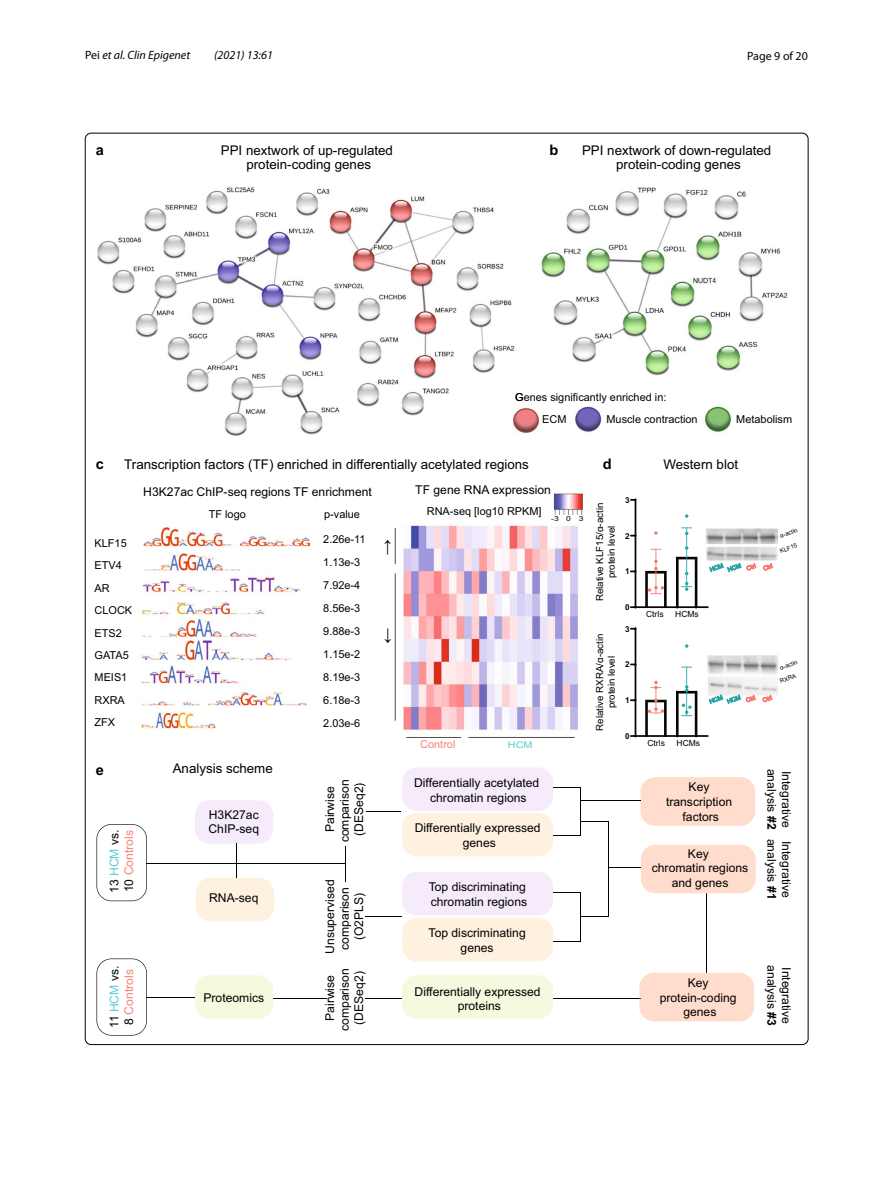
<style>
.page{position:relative;width:893px;height:1187px;background:#fff}
.page>*{position:absolute;margin:0;border:0;box-sizing:border-box;transform-origin:0 0}
.t1{font:16.95px "Arial MT4";color:#000}
.t2{font:14.55px "Arial Bold MT2";color:#000}
.t3{font:14.55px "Arial Bold MT3";color:#000}
.t4{font:13.35px/14.5px "Arial MT4";color:#000;text-align:center}
.t5{font:13.35px "Arial MT5";color:#000}
.t6{font:12.15px/14.5px "Arial MT5";color:#000;text-align:center}
.t7{font:12.15px/14.5px "Arial MT4";color:#000;text-align:center}
.t8{font:12.15px/14.5px "Arial MT4";color:#fc8076}
.t9{font:italic 12px "Myriad Pro";color:#000}
.t10{font:12px "Myriad Pro";color:#000}
.t11{font:10.95px/22.5px "Arial MT4";color:#000}
.t12{font:10.95px "Arial MT4";color:#fc8076}
.t13{font:9.75px/11.7px "Arial MT5";color:#000;text-align:center}
.t14{font:9.15px "Arial MT4";color:#5dccd0;scale:1.19 1}
.t15{font:8.55px "Arial MT5";color:#000}
.t16{font:8.1px "Arial Bold MT3";color:#060605}
.t17{font:7.05px "Arial MT4";color:#000;scale:1.22 1}
.t18{font:6px/12.5px "Arial MT5";color:#000}
.t19{font:6px "Arial MT5";color:#f26f65}
.s1{font-style:normal}
.s2{color:#000}
.s3{color:#5dccd0}
.s4{font-family:"Arial Bold MT3"}
</style>
<div class="page">
<img style="left:97px;top:187px;width:691px;height:550px">
<div style="left:640px;top:777px;width:115px;height:48px;background:#ffdccb;border-radius:15px"></div>
<div style="left:402px;top:975px;width:151px;height:43px;background:#f3fadd;border-radius:15px"></div>
<div style="left:402px;top:917px;width:151px;height:44px;background:#fff1df;border-radius:15px"></div>
<div style="left:402px;top:812px;width:151px;height:44px;background:#fff1df;border-radius:15px"></div>
<div style="left:195px;top:975px;width:78px;height:43px;background:#f3fadd;border-radius:15px"></div>
<div style="left:196px;top:877px;width:78px;height:44px;background:#fff1df;border-radius:15px"></div>
<div style="left:195px;top:800px;width:78px;height:43px;background:#f6ebfa;border-radius:15px"></div>
<div style="left:402px;top:871px;width:151px;height:44px;background:#f6ebfa;border-radius:15px"></div>
<div style="left:402px;top:767px;width:151px;height:43px;background:#f6ebfa;border-radius:15px"></div>
<svg style="left:97px;top:824px;width:50px;height:77px"></svg>
<svg style="left:97px;top:958px;width:50px;height:77px"></svg>
<hr style="left:147px;top:863px;width:198px;height:1px;background:#000">
<hr style="left:236px;top:843px;width:1px;height:34px;background:#000">
<hr style="left:147px;top:997px;width:48px;height:1px;background:#000">
<hr style="left:345px;top:845px;width:1px;height:36px;background:#000">
<hr style="left:273px;top:998px;width:53px;height:1px;background:#000">
<hr style="left:553px;top:998px;width:88px;height:1px;background:#000">
<hr style="left:580px;top:787px;width:1px;height:48px;background:#000">
<svg style="left:553px;top:835px;width:28px;height:1px"></svg>
<svg style="left:553px;top:787px;width:27px;height:1px"></svg>
<svg style="left:553px;top:892px;width:27px;height:1px"></svg>
<hr style="left:580px;top:892px;width:1px;height:49px;background:#000">
<hr style="left:608px;top:821px;width:1px;height:95px;background:#000">
<svg style="left:581px;top:821px;width:27px;height:1px"></svg>
<svg style="left:581px;top:916px;width:27px;height:1px"></svg>
<hr style="left:706px;top:893px;width:1px;height:79px;background:#000">
<hr style="left:580px;top:799px;width:61px;height:1px;background:#000">
<hr style="left:608px;top:866px;width:33px;height:1px;background:#000">
<div style="left:641px;top:844px;width:115px;height:49px;background:#ffdccb;border-radius:15px"></div>
<div style="left:639px;top:972px;width:115px;height:49px;background:#ffdccb"></div>
<hr style="left:367px;top:811px;width:34px;height:1px;background:#000">
<hr style="left:365px;top:916px;width:37px;height:1px;background:#000">
<hr style="left:365px;top:998px;width:37px;height:1px;background:#000">
<hr style="left:634px;top:606px;width:75px;height:2px;background:#060605">
<hr style="left:635px;top:498px;width:1px;height:110px;background:#060605">
<hr style="left:686px;top:527px;width:1px;height:30px;background:#26a4a8">
<svg style="left:681px;top:527px;width:11px;height:8px"></svg>
<svg style="left:676px;top:556px;width:21px;height:51px"></svg>
<svg style="left:654px;top:531px;width:4px;height:3px"></svg>
<svg style="left:645px;top:548px;width:22px;height:59px"></svg>
<hr style="left:634px;top:735px;width:75px;height:1px;background:#060605">
<hr style="left:635px;top:627px;width:1px;height:110px;background:#060605">
<svg style="left:676px;top:666px;width:21px;height:71px"></svg>
<svg style="left:645px;top:680px;width:22px;height:56px"></svg>
<svg style="left:710px;top:563px;width:31px;height:8px"></svg>
<svg style="left:709px;top:695px;width:32px;height:8px"></svg>
<p class="t9" style="left:85px;top:48px;width:107px"><span class="s1">Pei</span> et al. Clin Epigenet</p>
<p class="t9" style="left:214px;top:48px;width:60px">(2021) 13:61</p>
<p class="t10" style="left:747px;top:48px;width:62px">Page 9 of 20</p>
<p class="t2" style="left:96px;top:140px;width:10px">a</p>
<p class="t4" style="left:221px;top:143px;width:174px">PPI nextwork of up-regulated</p>
<p class="t2" style="left:549px;top:140px;width:10px">b</p>
<p class="t4" style="left:246px;top:157px;width:126px">protein-coding genes</p>
<p class="t4" style="left:582px;top:143px;width:191px">PPI nextwork of down-regulated protein-coding genes</p>
<p class="t11" style="left:515px;top:385px;width:153px">Genes significantly enriched in:</p>
<p class="t2" style="left:96px;top:453px;width:10px">c</p>
<p class="t4" style="left:124px;top:456px;width:406px">Transcription factors (TF) enriched in differentially acetylated regions</p>
<p class="t11" style="left:542px;top:408px;width:26px">ECM</p>
<p class="t11" style="left:606px;top:408px;width:93px">Muscle contraction</p>
<p class="t11" style="left:736px;top:408px;width:57px">Metabolism</p>
<p class="t3" style="left:603px;top:453px;width:10px">d</p>
<p class="t5" style="left:663px;top:455px;width:76px">Western blot</p>
<p class="t11" style="left:95px;top:531px;width:39px">KLF15<br>ETV4<br>AR<br>CLOCK<br>ETS2<br>GATA5<br>MEIS1<br>RXRA<br>ZFX</p>
<p class="t2" style="left:96px;top:759px;width:10px">e</p>
<p class="t8" style="left:107px;top:892px;width:65px;rotate:-90deg"><span class="s2">13</span> <span class="s3">HCM</span> <span class="s2">vs.<br>10</span> Controls</p>
<p class="t8" style="left:107px;top:1028px;width:64px;rotate:-90deg"><span class="s2">11</span> <span class="s3">HCM</span> <span class="s2">vs.<br>8</span> Controls</p>
<p class="t7" style="left:143px;top:484px;width:230px">H3K27ac ChIP-seq regions TF enrichment</p>
<p class="t7" style="left:415px;top:482px;width:137px">TF gene RNA expression</p>
<p class="t11" style="left:209px;top:502px;width:39px">TF logo</p>
<p class="t11" style="left:324px;top:502px;width:37px">p-value</p>
<p class="t5" style="left:173px;top:760px;width:102px">Analysis scheme</p>
<p class="t11" style="left:323px;top:527px;width:44px;line-height:23.1px">2.26e-11<br>1.13e-3<br>7.92e-4<br>8.56e-3<br>9.88e-3<br>1.15e-2<br>8.19e-3<br>6.18e-3<br>2.03e-6</p>
<h1 class="t1" style="left:384px;top:534px;width:10px">↑</h1>
<h1 class="t1" style="left:392px;top:648px;width:10px;rotate:-180deg">↑</h1>
<p class="t11" style="left:427px;top:500px;width:116px">RNA-seq [log10 RPKM]</p>
<p class="t12" style="left:420px;top:736px;width:37px">Control</p>
<p class="t14" style="left:508px;top:738px;width:22px">HCM</p>
<p class="t7" style="left:209px;top:807px;width:52px;text-align:left">H3K27ac<br>ChIP-seq</p>
<p class="t7" style="left:323px;top:842px;width:64px;rotate:-90deg">Pairwise comparison (DESeq2)</p>
<p class="t7" style="left:414px;top:775px;width:127px">Differentially acetylated chromatin regions</p>
<p class="t7" style="left:415px;top:820px;width:127px">Differentially expressed genes</p>
<p class="t17" style="left:551px;top:514px;width:28px">-303</p>
<p class="t7" style="left:209px;top:890px;width:51px">RNA-seq</p>
<p class="t7" style="left:203px;top:990px;width:62px">Proteomics</p>
<p class="t6" style="left:323px;top:953px;width:76px;rotate:-90deg">Unsupervised comparison (O2PLS)</p>
<p class="t6" style="left:323px;top:1031px;width:64px;rotate:-90deg">Pairwise comparison (DESeq2)</p>
<p class="t7" style="left:429px;top:879px;width:99px">Top discriminating</p>
<p class="t6" style="left:431px;top:894px;width:98px">chromatin regions</p>
<p class="t6" style="left:429px;top:925px;width:99px">Top discriminating genes</p>
<p class="t7" style="left:415px;top:984px;width:127px">Differentially expressed proteins</p>
<p class="t13" style="left:594px;top:601px;width:100px;rotate:-90deg">Relative KLF15/α-actin protein level</p>
<p class="t13" style="left:594px;top:730px;width:98px;rotate:-90deg">Relative RXRA/α-actin protein level</p>
<p class="t16" style="left:625px;top:494px;width:6px">3</p>
<p class="t16" style="left:625px;top:530px;width:6px">2</p>
<p class="t16" style="left:625px;top:566px;width:6px">1</p>
<p class="t16" style="left:625px;top:602px;width:6px">0</p>
<p class="t16" style="left:625px;top:623px;width:6px">3</p>
<p class="t16" style="left:625px;top:659px;width:6px">2</p>
<p class="t16" style="left:625px;top:695px;width:6px">1</p>
<p class="t16" style="left:625px;top:730px;width:6px">0</p>
<p class="t18" style="left:778px;top:530px;width:20px;rotate:-20deg">α-actin</p>
<p class="t18" style="left:778px;top:545px;width:19px;rotate:-20deg">KLF15</p>
<p class="t15" style="left:646px;top:608px;width:19px">Ctrls</p>
<p class="t15" style="left:675px;top:608px;width:25px">HCMs</p>
<p class="t19" style="left:745px;top:565px;width:11px;rotate:-20deg">Ctrl</p>
<p class="t19" style="left:762px;top:565px;width:11px;rotate:-20deg">Ctrl</p>
<p class="t18" style="left:774px;top:663px;width:24px;text-indent:5px;rotate:-20deg">α-actin<br>RXRA</p>
<p class="t19" style="left:745px;top:696px;width:11px;rotate:-20deg">Ctrl</p>
<p class="t19" style="left:762px;top:696px;width:11px;rotate:-20deg">Ctrl</p>
<p class="t15" style="left:647px;top:737px;width:19px">Ctrls</p>
<p class="t15" style="left:677px;top:737px;width:25px">HCMs</p>
<p class="t6" style="left:666px;top:780px;width:68px">Key transcription factors</p>
<p class="t6" style="left:793px;top:768px;width:62px;text-align:left;rotate:90deg">Integrative analysis <span class="s4">#2</span></p>
<p class="t6" style="left:652px;top:846px;width:98px">Key<br>chromatin regions and genes</p>
<p class="t6" style="left:793px;top:838px;width:62px;text-align:left;rotate:90deg">Integrative analysis <span class="s4">#1</span></p>
<p class="t6" style="left:660px;top:975px;width:78px">Key protein-coding genes</p>
<p class="t6" style="left:793px;top:965px;width:62px;text-align:left;rotate:90deg">Integrative analysis <span class="s4">#3</span></p>
</div>
